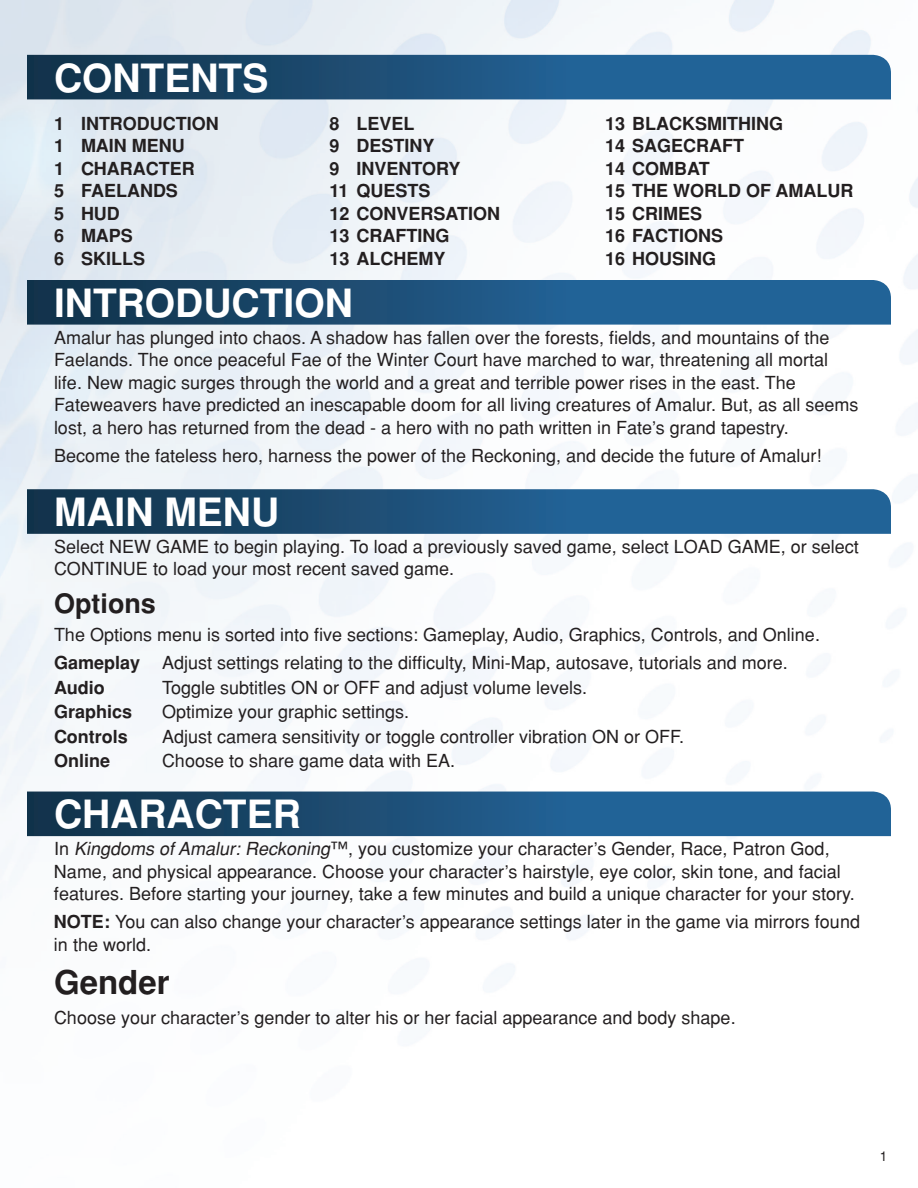
<style>
.page{position:relative;width:918px;height:1188px;background:#fff}
.page>*{position:absolute;margin:0;border:0;box-sizing:border-box;transform-origin:0 0}
.t1{font:700 39px "Helvetica";color:#fff}
.t2{font:700 33px "Helvetica";color:#231f20}
.t3{font:700 27px "Helvetica";color:#231f20}
.t4{font:18px/22.5px "Helvetica";color:#231f20}
.t5{font:700 18px/22.5px "Helvetica";color:#231f20}
.t6{font:13.5px "Helvetica";color:#231f20}
.s1{font-weight:700}
.s2{font-style:italic}
</style>
<div class="page">
<svg style="left:27px;top:280px;width:864px;height:45px;background:#1e537c"></svg>
<svg style="left:27px;top:489px;width:864px;height:45px;background:#1e537c"></svg>
<svg style="left:27px;top:792px;width:864px;height:44px;background:#1c517b"></svg>
<svg style="left:27px;top:55px;width:864px;height:44px;background:#1c527b"></svg>
<h1 class="t1" style="left:54px;top:55px;width:28px">CONTENT</h1>
<h1 class="t1" style="left:242px;top:55px;width:28px">S</h1>
<p class="t5" style="left:54px;top:112px;width:166px">1 INTRODUCTION<br>1 MAIN MENU<br>1 CHARACTER<br>5 FAELANDS<br>5 HUD<br>6 MAPS<br>6 SKILLS</p>
<p class="t5" style="left:330px;top:112px;width:172px">8 LEVEL<br>9 D ESTINY<br>9 INVENTORY<br>11 QUESTS<br>12 CONVERSATION<br>13 C RAFTING<br>13 ALCHEMY</p>
<p class="t5" style="left:605px;top:112px;width:250px">13 BLACKSMITHING<br>14 SAG ECRAFT<br>14 COMBAT<br>15 THE WORLD OF AMALUR<br>15 CRIMES<br>16 FACTIONS<br>16 HOUSING</p>
<h1 class="t1" style="left:54px;top:280px;width:300px">INTRODUCTION</h1>
<p class="t4" style="left:54px;top:326px;width:806px">Amalur has plunged into chaos. A shadow has fallen over the forests, fields, and mountains of the Faelands. The once peaceful Fae of the Winter Court have marched to war, threatening all mortal life. New magic surges through the world and a great and terrible power rises in the east. The Fateweavers have predicted an inescapable doom for all living creatures of Amalur. But, as all seems lost, a hero has returned from the dead - a hero with no path written in Fate’s grand tapestry.</p>
<p class="t4" style="left:54px;top:444px;width:769px">Become the fateless hero, harness the power of the Reckoning, and decide the future of Amalur!</p>
<h1 class="t1" style="left:54px;top:489px;width:227px">MAIN MENU</h1>
<p class="t4" style="left:54px;top:535px;width:806px">Select NEW GAME to begin playing. To load a previously saved game, select LOAD GAME, or select<br>CONTINUE to load your most recent saved game.</p>
<h3 class="t3" style="left:54px;top:588px;width:104px">OPTIONS</h3>
<p class="t4" style="left:54px;top:620px;width:768px;line-height:27.9px">The Options menu is sorted into five sections: Gameplay, Audio, Graphics, Controls, and Online.<br><span class="s1">GAMEPLAY</span> Adjust settings relating to the difficulty, Mini-Map, autosave, tutorials and more.</p>
<p class="t5" style="left:54px;top:676px;width:52px">AUDIO</p>
<p class="t4" style="left:162px;top:676px;width:427px">Toggle subtitles ON or OFF and adjust volume levels.</p>
<p class="t5" style="left:54px;top:700px;width:80px">GRAPHICS</p>
<p class="t4" style="left:162px;top:700px;width:249px">Optimize your graphic settings.</p>
<p class="t5" style="left:54px;top:725px;width:75px">CONTROLS</p>
<p class="t4" style="left:162px;top:725px;width:524px">Adjust camera sensitivity or toggle controller vibration ON or OFF.</p>
<p class="t5" style="left:54px;top:750px;width:58px">ONLINE</p>
<p class="t4" style="left:162px;top:750px;width:295px">Choose to share game data with EA.</p>
<h1 class="t1" style="left:54px;top:792px;width:248px">CHARACTER</h1>
<p class="t4" style="left:54px;top:838px;width:802px">In <span class="s2">Kingdoms ofAmalur: Reckoning</span>™, you customize your character’s Gender, Race, Patron God,<br>Name, and physical appearance. Choose your character’s hairstyle, eye color, skin tone, and facial features. Before starting your journey, take a few minutes and build a unique character for your story.</p>
<p class="t5" style="left:54px;top:911px;width:14px">NOTE</p>
<p class="t4" style="left:54px;top:911px;width:808px;text-indent:50px"><span class="s1">:</span> You can also change your character’s appearance settings later in the game via mirrors found in the world.</p>
<h2 class="t2" style="left:54px;top:964px;width:117px">GENDER</h2>
<p class="t4" style="left:54px;top:1007px;width:683px">Choose your character’s gender to alter his or her facial appearance and body shape.</p>
<p class="t6" style="left:880px;top:1148px;width:9px">1</p>
</div>
